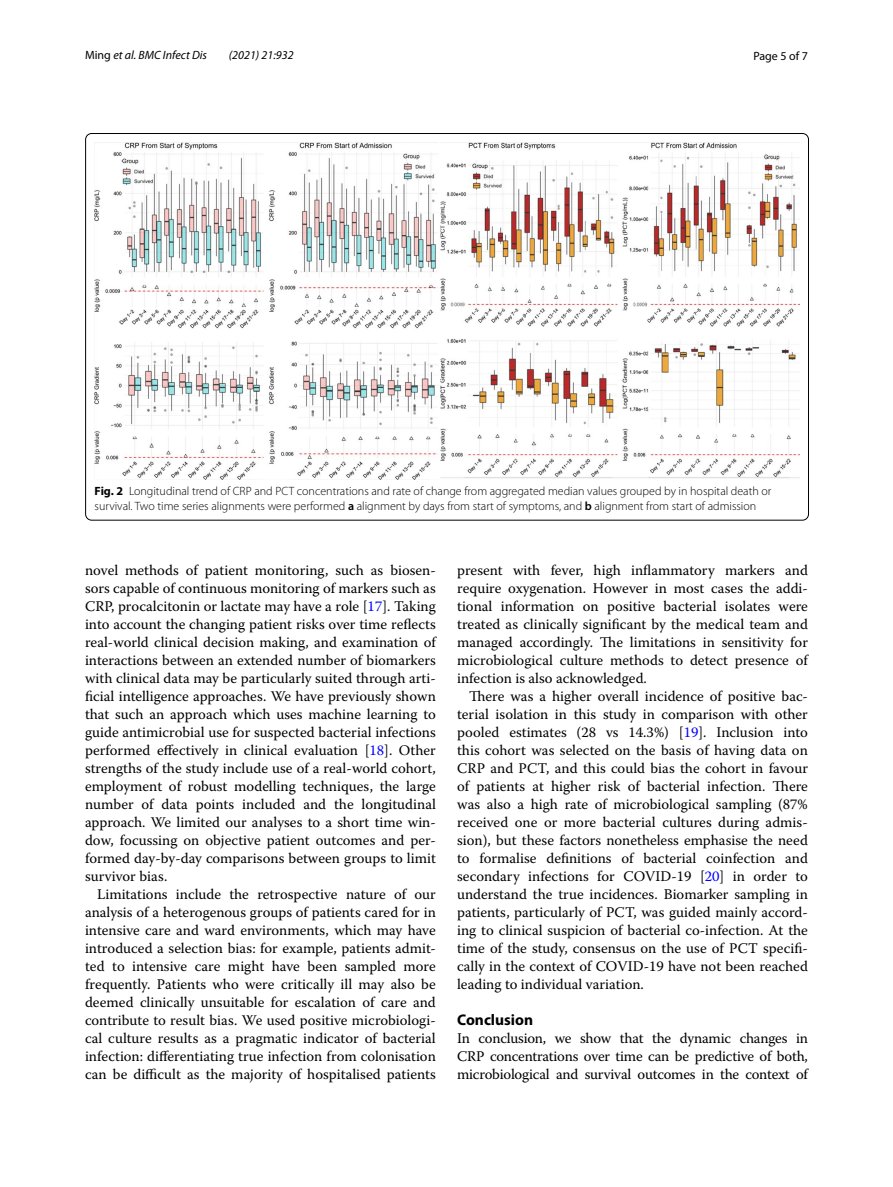
<style>
.page{position:relative;width:893px;height:1187px;background:#fff}
.page>*{position:absolute;margin:0;border:0;box-sizing:border-box;transform-origin:0 0}
.t1{font:700 15.45px "Myriad Pro";color:#000}
.t2{font:14.7px/18px "Warnock Pro";color:#000;text-align:justify}
.t3{font:300 12px/15px "Myriad Pro";color:#000}
.t4{font:italic 12px "Myriad Pro";color:#000}
.t5{font:12px "Myriad Pro";color:#000}
.s1{font-style:normal}
.s2{font-weight:700}
.s3{font-weight:600}
.s4{color:#00f}
</style>
<div class="page">
<img style="left:94px;top:142px;width:706px;height:338px">
<p class="t4" style="left:85px;top:48px;width:124px"><span class="s1">Ming</span> et al. BMC Infect Dis</p>
<p class="t4" style="left:229px;top:48px;width:66px">(2021) 21:932</p>
<p class="t5" style="left:753px;top:48px;width:56px">Page 5 of 7</p>
<p class="t3" style="left:95px;top:483px;width:678px"><span class="s2">Fig. 2</span> Longitudinal trend of CRP and PCT concentrations and rate of change from aggregated median values grouped by in hospital death or survival. Two time series alignments were performed <span class="s3">a</span> alignment by days from start of symptoms, and <span class="s3">b</span> alignment from start of admission</p>
<p class="t2" style="left:85px;top:560px;width:352px">novel methods of patient monitoring, such as biosen&shy;sors capable of continuous monitoring of markers such as CRP, procalcitonin or lactate may have a role [<span class="s4">17</span>]. Taking into account the changing patient risks over time reflects real-world clinical decision making, and examination of interactions between an extended number of biomarkers with clinical data may be particularly suited through arti&shy;ficial intelligence approaches. We have previously shown that such an approach which uses machine learning to guide antimicrobial use for suspected bacterial infections performed effectively in clinical evaluation [<span class="s4">18</span>]. Other strengths of the study include use of a real-world cohort, employment of robust modelling techniques, the large number of data points included and the longitudinal approach. We limited our analyses to a short time win&shy;dow, focussing on objective patient outcomes and per&shy;formed day-by-day comparisons between groups to limit survivor bias.</p>
<p class="t2" style="left:85px;top:884px;width:352px;text-indent:12px">Limitations include the retrospective nature of our analysis of a heterogenous groups of patients cared for in intensive care and ward environments, which may have introduced a selection bias: for example, patients admit&shy;ted to intensive care might have been sampled more frequently. Patients who were critically ill may also be deemed clinically unsuitable for escalation of care and contribute to result bias. We used positive microbiologi&shy;cal culture results as a pragmatic indicator of bacterial infection: differentiating true infection from colonisation can be difficult as the majority of hospitalised patients</p>
<p class="t2" style="left:457px;top:560px;width:352px">present with fever, high inflammatory markers and require oxygenation. However in most cases the addi&shy;tional information on positive bacterial isolates were treated as clinically significant by the medical team and managed accordingly. The limitations in sensitivity for microbiological culture methods to detect presence of infection is also acknowledged.</p>
<p class="t2" style="left:457px;top:686px;width:352px;text-indent:12px">There was a higher overall incidence of positive bac&shy;terial isolation in this study in comparison with other pooled estimates (28 vs 14.3%) [<span class="s4">19</span>]. Inclusion into this cohort was selected on the basis of having data on CRP and PCT, and this could bias the cohort in favour of patients at higher risk of bacterial infection. There was also a high rate of microbiological sampling (87% received one or more bacterial cultures during admis&shy;sion), but these factors nonetheless emphasise the need to formalise definitions of bacterial coinfection and secondary infections for COVID-19 [<span class="s4">20</span>] in order to understand the true incidences. Biomarker sampling in patients, particularly of PCT, was guided mainly accord&shy;ing to clinical suspicion of bacterial co-infection. At the time of the study, consensus on the use of PCT specifi&shy;cally in the context of COVID-19 have not been reached leading to individual variation.</p>
<p class="t1" style="left:457px;top:1009px;width:77px">Conclusion</p>
<p class="t2" style="left:457px;top:1028px;width:352px">In conclusion, we show that the dynamic changes in CRP concentrations over time can be predictive of both, microbiological and survival outcomes in the context of</p>
</div>
